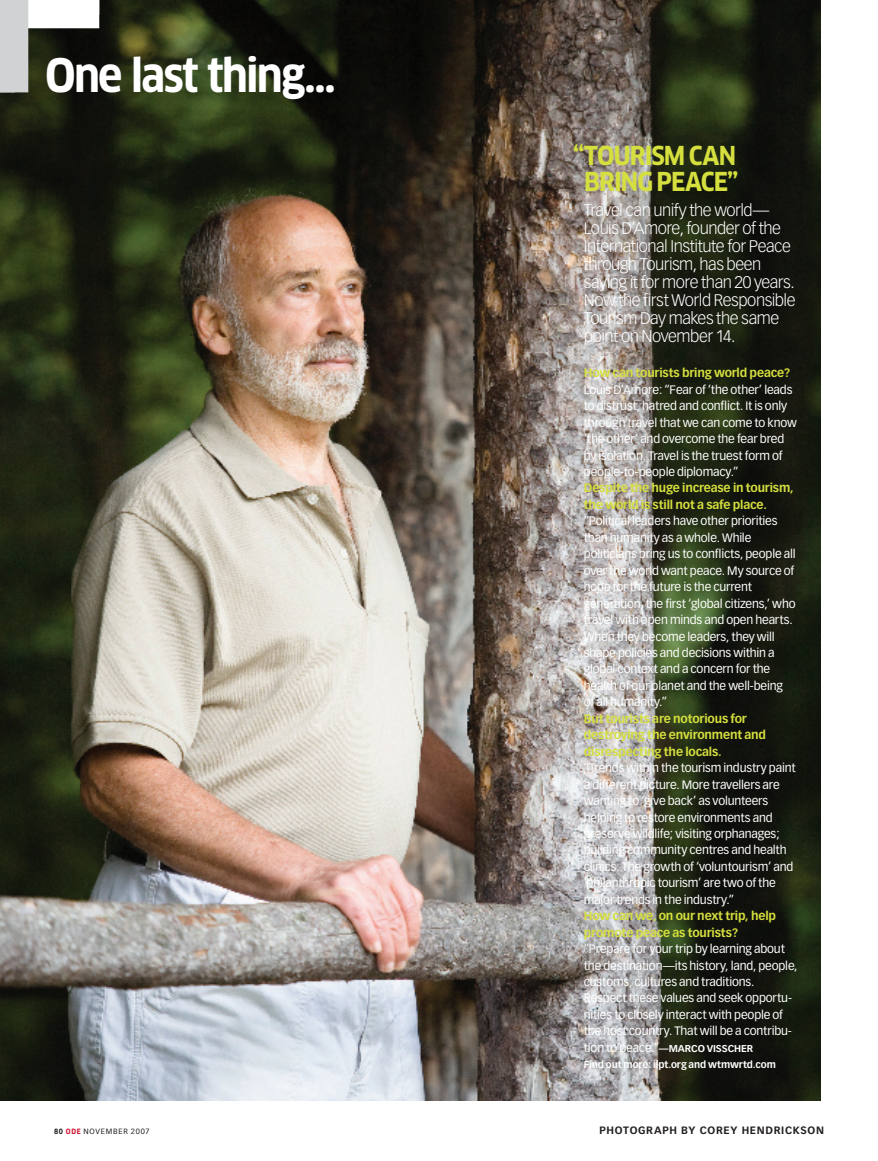
<style>
.page{position:relative;width:878px;height:1161px;background:#fff}
.page>*{position:absolute;margin:0;border:0;box-sizing:border-box;transform-origin:0 0}
.t1{font:700 45px "Clan Narrow";color:#fff}
.t2{font:700 25.5px/25.5px "Clan Narrow";letter-spacing:-.035em;color:#d5df3e;text-align:center}
.t3{font:300 16.5px/18px "Vectora LH";letter-spacing:-.03em;color:#fff}
.t4{font:12px/16.5px "Vectora LH";letter-spacing:-.015em;color:#fff}
.t5{font:700 12px/16.5px "Vectora LH";letter-spacing:-.015em;color:#d5df3e}
.t6{font:700 10.5px "Vectora LH";letter-spacing:.065em;color:#231f20}
.t7{font:700 9.75px/16.5px "Vectora LH";letter-spacing:-.01em;color:#fff}
.t8{font:7.5px "Vectora LH";letter-spacing:.1em;color:#231f20}
.s1{font-family:"Clan Narrow";font-weight:700;font-size:7.2px}
.s2{font-family:"Clan Narrow";font-weight:700;font-size:7.2px;color:#cd1331}
.s3{font-weight:400;font-size:12px}
</style>
<div class="page">
<img style="left:0;top:0;width:820px;height:1101px">
<div style="left:0;top:0;width:99px;height:28px;background:#fff"></div>
<div style="left:0;top:0;width:28px;height:92px;background:#d1d2d4"></div>
<h1 class="t1" style="left:45px;top:48px;width:292px">ONE LAST THING...</h1>
<p class="t8" style="left:54px;top:1127px;width:97px"><span class="s1">80</span> <span class="s2">ODE</span> november 2007</p>
<h2 class="t2" style="left:573px;top:143px;width:167px">“TOURISM CAN<br>BRING PEACE”</h2>
<h3 class="t3" style="left:584px;top:201px;width:213px">Travel can unify the world—<br>Louis D’Amore, founder of the<br>International Institute for Peace through Tourism, has been saying it for more than 20 years.<br>Now the first World Responsible<br>Tourism Day makes the same point on November 14.</h3>
<p class="t5" style="left:584px;top:365px;width:208px">How can tourists bring world peace?</p>
<p class="t4" style="left:584px;top:381px;width:214px">Louis D’Amore: “Fear of ‘the other’ leads to distrust, hatred and conflict. It is only through travel that we can come to know ‘the other’ and overcome the fear bred by isolation. Travel is the truest form of people-to-people diplomacy.”</p>
<p class="t5" style="left:584px;top:480px;width:211px">Despite the huge increase in tourism, the world is still not a safe place.</p>
<p class="t4" style="left:584px;top:513px;width:213px">“Political leaders have other priorities than humanity as a whole. While politicians bring us to conflicts, people all over the world want peace. My source of hope for the future is the current generation, the first ‘global citizens,’ who travel with open minds and open hearts.<br>When they become leaders, they will shape policies and decisions within a global context and a concern for the health of our planet and the well-being of all humanity.”</p>
<p class="t5" style="left:584px;top:710px;width:184px">But tourists are notorious for destroying the environment and disrespecting the locals.</p>
<p class="t4" style="left:584px;top:760px;width:213px">“Trends within the tourism industry paint a different picture. More travellers are wanting to ‘give back’ as volunteers helping to restore environments and preserve wildlife; visiting orphanages; building community centres and health clinics. The growth of ‘voluntourism’ and ‘philanthropic tourism’ are two of the major trends in the industry.”</p>
<p class="t5" style="left:584px;top:908px;width:194px">How can we, on our next trip, help promote peace as tourists?</p>
<p class="t4" style="left:584px;top:941px;width:215px">“Prepare for your trip by learning about the destination—its history, land, people, customs, cultures and traditions.<br>Respect these values and seek opportu&shy;nities to closely interact with people of the host country. That will be a contribu-</p>
<p class="t7" style="left:584px;top:1040px;width:193px"><span class="s3">tion to peace.”</span>—Marco Visscher<br>Find out more: iipt.org and wtmwrtd.com</p>
<p class="t6" style="left:599px;top:1124px;width:226px">PHOTOGRAPH BY corey hendrickson</p>
</div>
